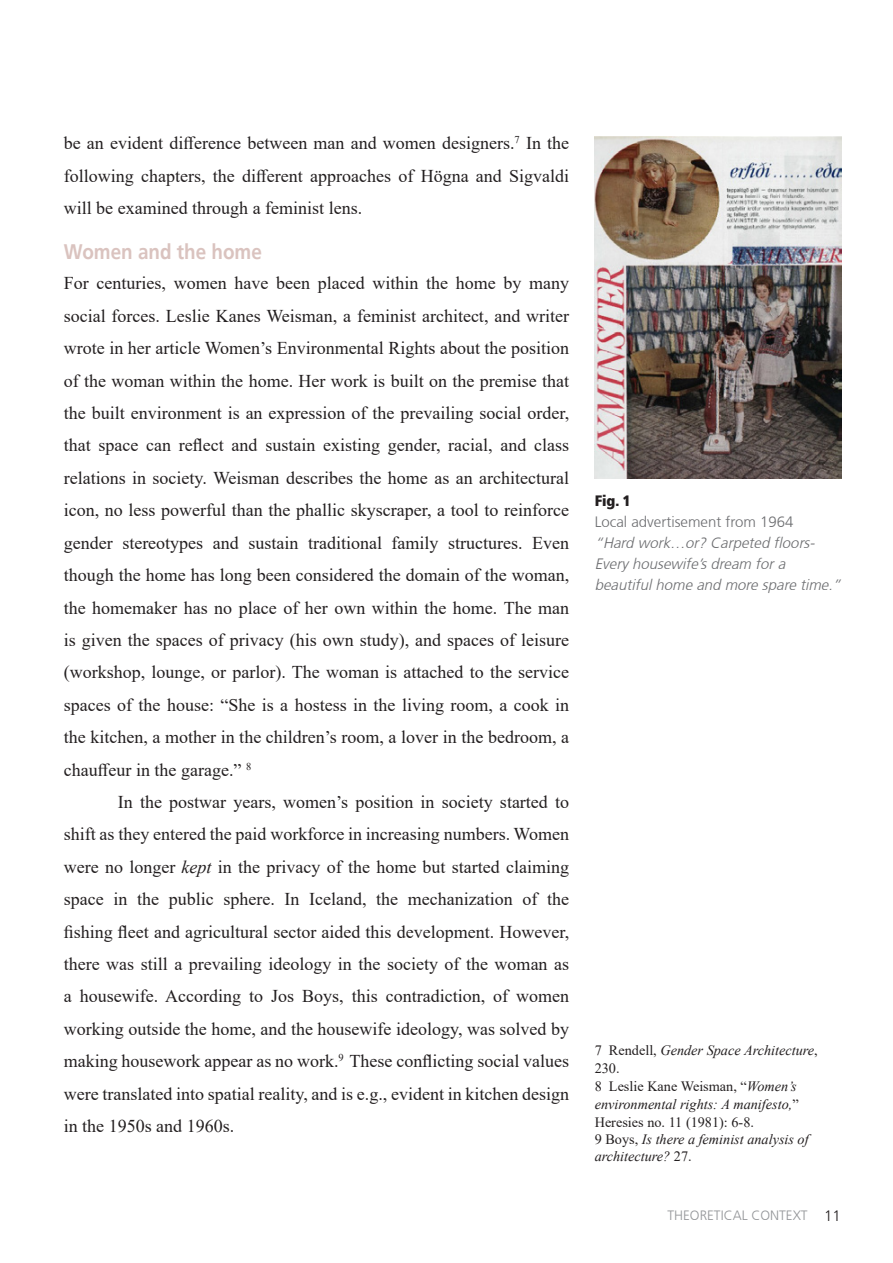
<style>
.page{position:relative;width:893px;height:1263px;background:#fff}
.page>*{position:absolute;margin:0;border:0;box-sizing:border-box;transform-origin:0 0}
.t1{font:700 21px "Frutiger";color:#dac3bf;scale:.9 1}
.t2{font:18px/32.4px "Times New Roman";color:#231f20;text-align:justify}
.t3{font:italic 300 15px/21px "Frutiger";color:#6c6d70}
.t4{font:300 15px "Frutiger";color:#6c6d70}
.t5{font:900 condensed 15px "Frutiger";color:#231f20}
.t6{font:300 15px "Frutiger";color:#231f20}
.t7{font:italic 14.25px/18px "Times New Roman";color:#231f20}
.t8{font:14.25px/18px "Times New Roman";color:#231f20}
.t9{font:300 13.5px "Frutiger";color:#939598}
.s1{font-style:italic}
.s2{font-style:normal}
</style>
<div class="page">
<img style="left:595px;top:137px;width:247px;height:342px">
<p class="t2" style="left:64px;top:127px;width:507px">be an evident difference between man and women designers.<sup>7</sup> In the following chapters, the different approaches of Högna and Sigvaldi will be examined through a feminist lens.</p>
<p class="t1" style="left:64px;top:239px;width:222px">Women and the home</p>
<p class="t2" style="left:64px;top:267px;width:507px">For centuries, women have been placed within the home by many social forces. Leslie Kanes Weisman, a feminist architect, and writer wrote in her article Women’s Environmental Rights about the position of the woman within the home. Her work is built on the premise that the built environment is an expression of the prevailing social order, that space can reflect and sustain existing gender, racial, and class relations in society. Weisman describes the home as an architectural icon, no less powerful than the phallic skyscraper, a tool to reinforce gender stereotypes and sustain traditional family structures. Even though the home has long been considered the domain of the woman, the homemaker has no place of her own within the home. The man is given the spaces of privacy (his own study), and spaces of leisure (workshop, lounge, or parlor). The woman is attached to the service spaces of the house: “She is a hostess in the living room, a cook in the kitchen, a mother in the children’s room, a lover in the bedroom, a chauffeur in the garage.” <sup>8</sup></p>
<p class="t2" style="left:64px;top:785px;width:507px;text-indent:54px">In the postwar years, women’s position in society started to shift as they entered the paid workforce in increasing numbers. Women were no longer <span class="s1">kept</span> in the privacy of the home but started claiming space in the public sphere. In Iceland, the mechanization of the fishing fleet and agricultural sector aided this development. However, there was still a prevailing ideology in the society of the woman as a housewife. According to Jos Boys, this contradiction, of women working outside the home, and the housewife ideology, was solved by making housework appear as no work.<sup>9</sup> These conflicting social values were translated into spatial reality, and is e.g., evident in kitchen design in the 1950s and 1960s.</p>
<p class="t5" style="left:595px;top:492px;width:37px">Fig. 1</p>
<p class="t4" style="left:595px;top:513px;width:200px">Local advertisement from 1964</p>
<p class="t3" style="left:595px;top:532px;width:251px">“Hard work…or? Carpeted floors-<br>Everyhousewife’sdream fora beautifulhome and more spare time.”</p>
<p class="t7" style="left:595px;top:1040px;width:225px"><span class="s2">7 Rendell,</span> Gender Space Architecture<span class="s2">,<br>230.</span></p>
<p class="t8" style="left:595px;top:1076px;width:205px">8 Leslie Kane Weisman, “<span class="s1">Women’s environmental rights: A manifesto,</span>”<br>Heresies no. 11 (1981): 6-8.</p>
<p class="t7" style="left:595px;top:1130px;width:216px;line-height:17.1px"><span class="s2">9 Boys,</span> Is there a feminist analysis of architecture? <span class="s2">27.</span></p>
<p class="t9" style="left:667px;top:1208px;width:142px">THEORETICAL CONTEXT</p>
<p class="t6" style="left:824px;top:1207px;width:18px">11</p>
</div>
